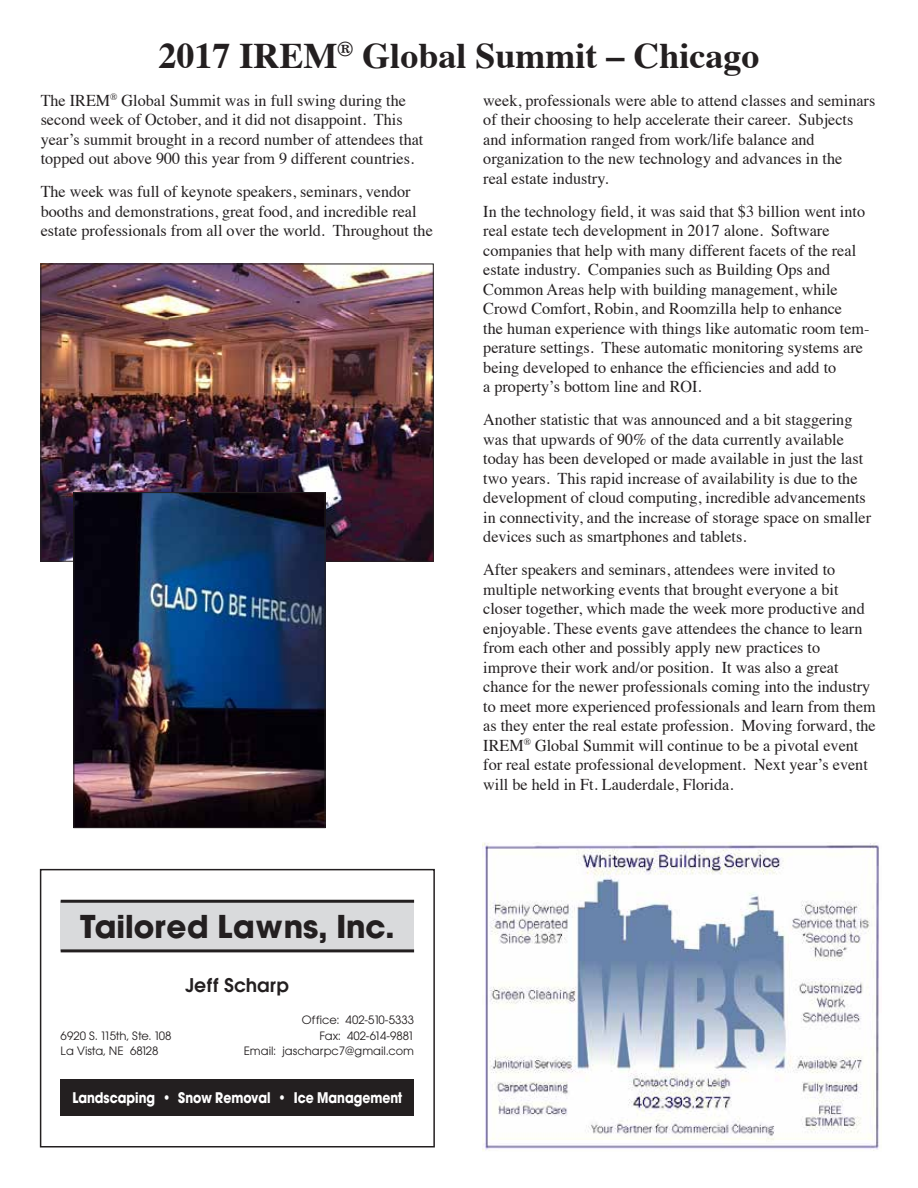
<style>
.page{position:relative;width:918px;height:1188px;background:#fff}
.page>*{position:absolute;margin:0;border:0;box-sizing:border-box;transform-origin:0 0}
.t1{font:700 36px "Times";color:#231f20}
.t2{font:700 34.65px "Avant Gard EF";color:#231f20}
.t3{font:600 20.85px "Avant Gard EF";color:#231f20}
.t4{font:16.5px/19.5px "Times";color:#231f20}
.t5{font:700 16.2px "Avant Gard EF";color:#fff;scale:.86 1}
.t6{font:12.75px/15.3px "Avant Gard EF";color:#231f20}
</style>
<div class="page">
<img style="left:42px;top:266px;width:390px;height:294px">
<img style="left:76px;top:494px;width:247px;height:332px">
<div style="left:74px;top:492px;width:251px;height:336px;border:1px solid #231f20"></div>
<img style="left:483px;top:842px;width:396px;height:309px">
<div style="left:61px;top:901px;width:353px;height:50px;background:#d9dadc"></div>
<div style="left:61px;top:1079px;width:353px;height:37px;background:#231f20"></div>
<div style="left:40px;top:869px;width:395px;height:279px;border:2px solid #231f20"></div>
<hr style="left:61px;top:900px;width:353px;height:3px;background:#231f20">
<hr style="left:61px;top:949px;width:353px;height:3px;background:#231f20">
<h1 class="t1" style="left:159px;top:21px;width:602px">2017 IREM<sup>®</sup> Global Summit – Chicago</h1>
<p class="t4" style="left:41px;top:89px;width:384px">The IREM<sup>®</sup> Global Summit was in full swing during the second week of October, and it did not disappoint. This year’s summit brought in a record number of attendees that topped out above 900 this year from 9 different countries.</p>
<p class="t4" style="left:41px;top:181px;width:394px">The week was full of keynote speakers, seminars, vendor booths and demonstrations, great food, and incredible real estate professionals from all over the world. Throughout the</p>
<p class="t4" style="left:483px;top:89px;width:394px">week, professionals were able to attend classes and seminars of their choosing to help accelerate their career. Subjects and information ranged from work/life balance and organization to the new technology and advances in the<br>real estate industry.</p>
<p class="t4" style="left:483px;top:200px;width:388px">In the technology field, it was said that $3 billion went into real estate tech development in 2017 alone. Software companies that help with many different facets of the real estate industry. Companies such as Building Ops and Common Areas help with building management, while Crowd Comfort, Robin, and Roomzilla help to enhance<br>the human experience with things like automatic room tem&shy;perature settings. These automatic monitoring systems are being developed to enhance the efficiencies and add to<br>a property’s bottom line and ROI.</p>
<p class="t4" style="left:483px;top:409px;width:389px">Another statistic that was announced and a bit staggering was that upwards of 90% of the data currently available today has been developed or made available in just the last two years. This rapid increase of availability is due to the development of cloud computing, incredible advancements in connectivity, and the increase of storage space on smaller devices such as smartphones and tablets.</p>
<p class="t4" style="left:483px;top:559px;width:394px">After speakers and seminars, attendees were invited to multiple networking events that brought everyone a bit closer together, which made the week more productive and enjoyable. These events gave attendees the chance to learn from each other and possibly apply new practices to improve their work and/or position. It was also a great chance for the newer professionals coming into the industry to meet more experienced professionals and learn from them as they enter the real estate profession. Moving forward, the IREM<sup>®</sup> Global Summit will continue to be a pivotal event for real estate professional development. Next year’s event will be held in Ft. Lauderdale, Florida.</p>
<h2 class="t2" style="left:80px;top:906px;width:316px">Tailored Lawns, Inc.</h2>
<p class="t6" style="left:61px;top:1028px;width:112px">6920 S. 115th, Ste. 108<br>La Vista, NE 68128</p>
<p class="t3" style="left:186px;top:973px;width:105px">Jeff Scharp</p>
<p class="t6" style="left:244px;top:1013px;width:172px;text-align:right">Office: 402-510-5333<br>Fax: 402-614-9881<br>Email: jascharpc7@gmail.com</p>
<p class="t5" style="left:72px;top:1088px;width:385px">Landscaping • Snow Removal • Ice Management</p>
</div>
